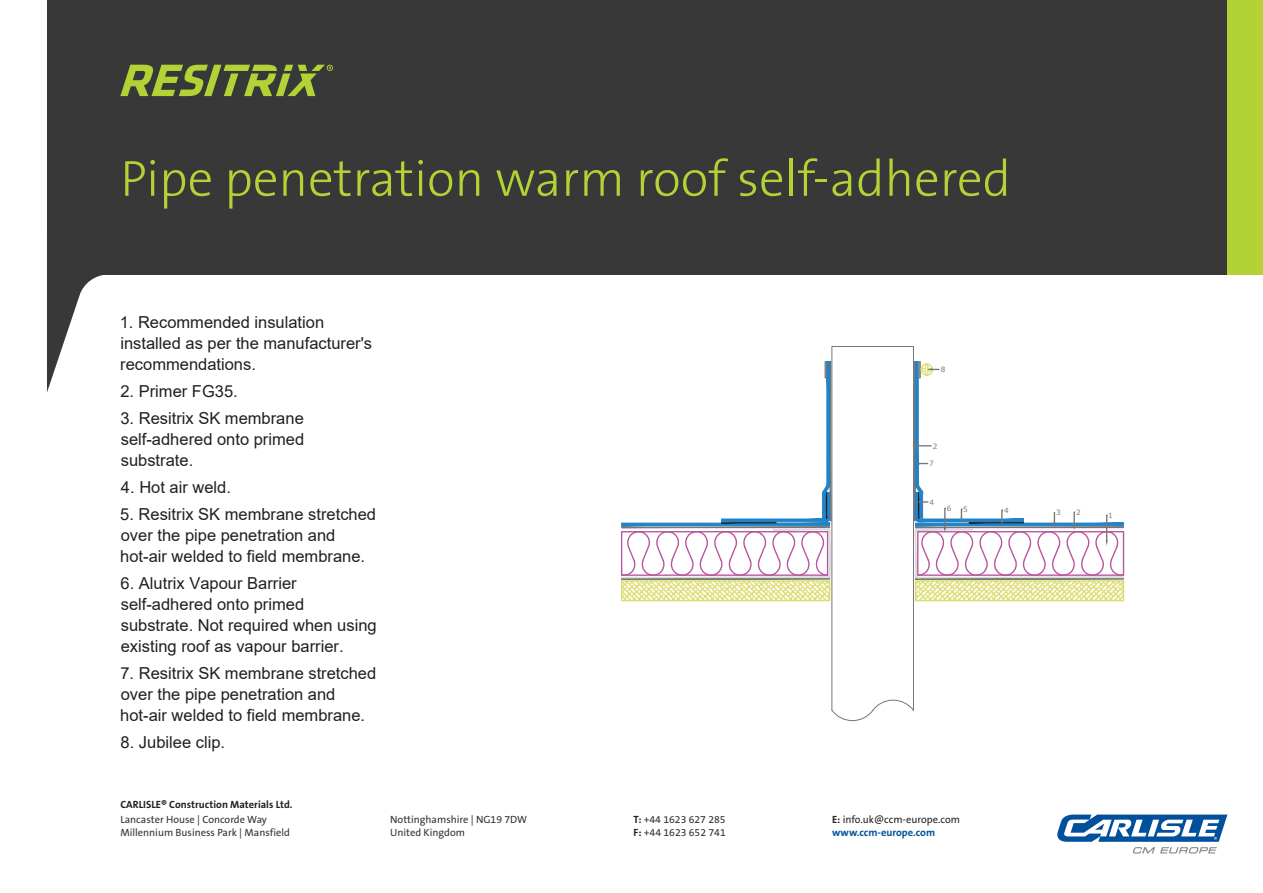
<style>
.page{position:relative;width:1263px;height:893px;background:#fff}
.page>*{position:absolute;margin:0;border:0;box-sizing:border-box;transform-origin:0 0}
.t1{font:300 51px "The Sans B3";color:#b3d235}
.t2{font:16.5px/21px "Arial";color:#231f20}
.t3{font:10.5px/12.6px "The Sans B5 Plain";color:#333231}
.t4{font:700 10.5px "The Sans B7";color:#231f20}
.t5{font:10.5px "The Sans B5 Plain";color:#231f20}
.t6{font:700 10.5px "The Sans B7";color:#00509e}
.t7{font:7.2px "Verdana";color:#777}
.s1{font-family:"The Sans B7";font-weight:700;color:#231f20}
.s2{font-family:"The Sans B7";font-weight:700}
</style>
<div class="page">
<div style="left:47px;top:0;width:1180px;height:275px;background:#393839"></div>
<svg style="left:47px;top:275px;width:56px;height:117px"></svg>
<div style="left:1227px;top:0;width:36px;height:275px;background:#b3d235"></div>
<svg style="left:1057px;top:814px;width:170px;height:39px"></svg>
<svg style="left:120px;top:65px;width:213px;height:31px"></svg>
<svg style="left:621px;top:346px;width:504px;height:375px"></svg>
<h1 class="t1" style="left:120px;top:152px;width:892px">Pipe penetration warm roof self-adhered</h1>
<p class="t2" style="left:120px;top:311px;width:254px">1. Recommended insulation installed as per the manufacturer's recommendations.</p>
<p class="t2" style="left:120px;top:380px;width:119px">2. Primer FG35.</p>
<p class="t2" style="left:120px;top:407px;width:185px;text-align:justify">3. Resitrix SK membrane self-adhered onto primed substrate.</p>
<p class="t2" style="left:121px;top:476px;width:112px">4. Hot air weld.</p>
<p class="t2" style="left:120px;top:503px;width:257px">5. Resitrix SK membrane stretched over the pipe penetration and hot-air welded to field membrane.</p>
<p class="t2" style="left:121px;top:573px;width:258px">6. Alutrix Vapour Barrier self-adhered onto primed substrate. Not required when using existing roof as vapour barrier.</p>
<p class="t2" style="left:120px;top:663px;width:258px">7. Resitrix SK membrane stretched over the pipe penetration and hot-air welded to field membrane.</p>
<p class="t2" style="left:121px;top:732px;width:106px">8. Jubilee clip.</p>
<p class="t4" style="left:120px;top:799px;width:174px">CARLISLE® Construction Materials Ltd.</p>
<p class="t7" style="left:941px;top:365px;width:6px">8</p>
<p class="t7" style="left:933px;top:441px;width:6px">2</p>
<p class="t7" style="left:929px;top:459px;width:6px">7</p>
<p class="t7" style="left:930px;top:497px;width:6px">4</p>
<p class="t7" style="left:947px;top:503px;width:6px">6</p>
<p class="t7" style="left:963px;top:504px;width:6px">5</p>
<p class="t7" style="left:1004px;top:505px;width:6px">4</p>
<p class="t3" style="left:390px;top:814px;width:139px">Nottinghamshire | NG19 7DW<br>United Kingdom</p>
<p class="t3" style="left:120px;top:814px;width:171px">Lancaster House | Concorde Way<br>Millennium Business Park | Mansfield</p>
<p class="t3" style="left:633px;top:814px;width:94px"><span class="s1">T:</span> +44 1623 627 285<br><span class="s1">F:</span> +44 1623 652 741</p>
<p class="t5" style="left:832px;top:814px;width:129px"><span class="s2">E:</span> info.uk@ccm-europe.com</p>
<p class="t6" style="left:832px;top:827px;width:104px">www.ccm-europe.com</p>
<p class="t7" style="left:1056px;top:508px;width:6px">3</p>
<p class="t7" style="left:1076px;top:508px;width:6px">2</p>
<p class="t7" style="left:1108px;top:510px;width:6px">1</p>
</div>
